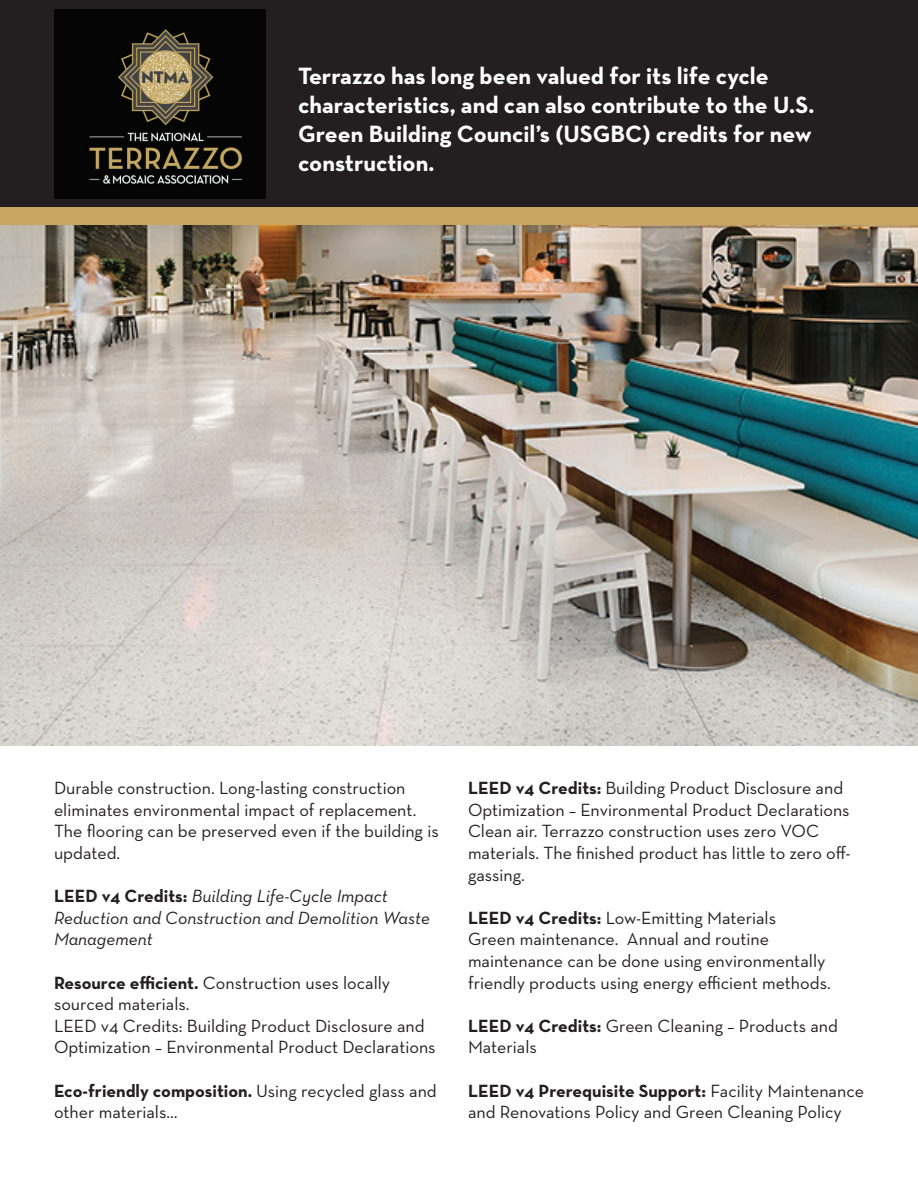
<style>
.page{position:relative;width:918px;height:1188px;background:#fff}
.page>*{position:absolute;margin:0;border:0;box-sizing:border-box;transform-origin:0 0}
.t1{font:700 24px/28.8px "Neutra Text";color:#fff}
.t2{font:18px/21.6px "Neutra Text";color:#231f20}
.t3{font:italic 18px/21.6px "Neutra Text";color:#231f20}
.s1{font-weight:700;font-style:normal}
.s2{font-weight:700}
</style>
<div class="page">
<div style="left:0;top:0;width:918px;height:207px;background:#231f20"></div>
<img style="left:54px;top:9px;width:211px;height:189px">
<img style="left:0;top:224px;width:918px;height:521px">
<div style="left:0;top:207px;width:918px;height:17px;background:#c8a660"></div>
<h1 class="t1" style="left:298px;top:61px;width:518px">Terrazzo has long been valued for its life cycle characteristics, and can also contribute to the U.S.<br>Green Building Council’s (USGBC) credits for new construction.</h1>
<p class="t2" style="left:54px;top:777px;width:386px">Durable construction. Long-lasting construction eliminates environmental impact of replacement.<br>The flooring can be preserved even if the building is updated.</p>
<p class="t3" style="left:54px;top:885px;width:378px"><span class="s1">LEED v4 Credits:</span> Building Life-Cycle Impact<br>Reduction and Construction and Demolition Waste<br>Management</p>
<p class="t2" style="left:54px;top:971px;width:383px"><span class="s2">Resource efficient.</span> Construction uses locally sourced materials.<br>LEED v4 Credits: Building Product Disclosure and Optimization – Environmental Product Declarations</p>
<p class="t2" style="left:54px;top:1079px;width:384px"><span class="s2">Eco-friendly composition.</span> Using recycled glass and other materials…</p>
<p class="t2" style="left:468px;top:777px;width:384px"><span class="s2">LEED v4 Credits:</span> Building Product Disclosure and Optimization – Environmental Product Declarations Clean air. Terrazzo construction uses zero VOC materials. The finished product has little to zero off&shy;gassing.</p>
<p class="t2" style="left:468px;top:906px;width:364px"><span class="s2">LEED v4 Credits:</span> Low-Emitting Materials<br>Green maintenance. Annual and routine maintenance can be done using environmentally friendly products using energy efficient methods.</p>
<p class="t2" style="left:468px;top:1014px;width:372px"><span class="s2">LEED v4 Credits:</span> Green Cleaning – Products and<br>Materials</p>
<p class="t2" style="left:468px;top:1079px;width:398px"><span class="s2">LEED v4 Prerequisite Support:</span> Facility Maintenance and Renovations Policy and Green Cleaning Policy</p>
</div>
